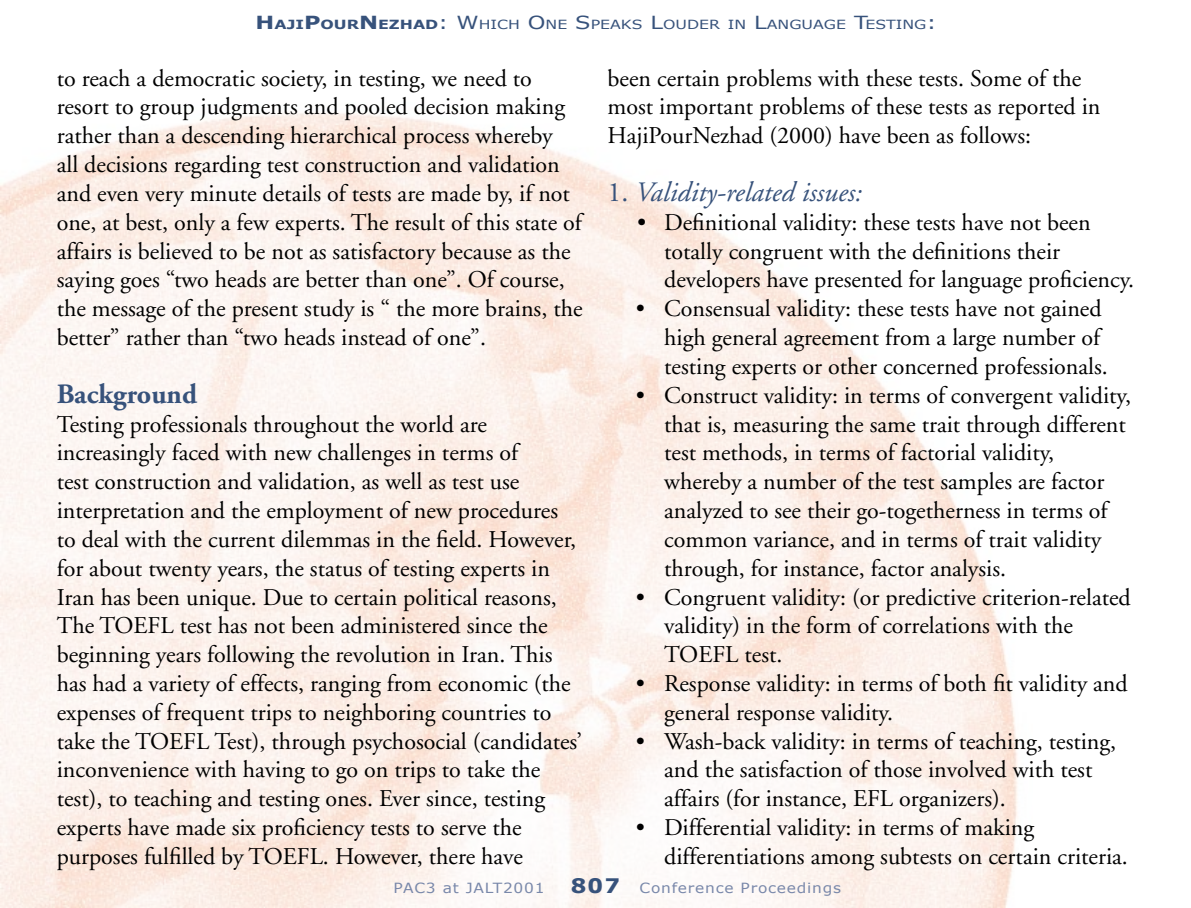
<style>
.page{position:relative;width:1191px;height:908px;background:#fff}
.page>*{position:absolute;margin:0;border:0;box-sizing:border-box;transform-origin:0 0}
.Subtitle_Italic{font:italic 28px "Adobe Garamond";color:#37527b}
.Subtitle{font:700 28px "Adobe Garamond";color:#37527b}
.List_Indent{font:24px/28.8px "Adobe Garamond";color:#000}
.Main_Text{font:24px/28.8px "Adobe Garamond";color:#000}
.Main_Text_Indent{font:24px/28.8px "Adobe Garamond";color:#000}
.t1{font:14px "Verdana";letter-spacing:.05em;color:#7988aa;scale:1.1 1}
.t2{font:12.6px "Verdana";color:#37527b;scale:1.25 1}
.s1{font-weight:700;font-size:18px}
.s2{font-weight:700}
.s3{font-size:18px}
.s4{font-style:normal}
.s5{font-style:italic}
.s6{font-weight:700;font-size:20px;color:#37527b}
</style>
<div class="page">
<p class="t2" style="left:256px;top:17px;width:546px"><span class="s1">H</span><span class="s2">AJI</span><span class="s1">P</span><span class="s2">OUR</span><span class="s1">N</span><span class="s2">EZHAD</span><span class="s3">: W</span>HICH <span class="s3">O</span>NE <span class="s3">S</span>PEAKS <span class="s3">L</span>OUDER IN <span class="s3">L</span>ANGUAGE <span class="s3">T</span>ESTING<span class="s3">:</span></p>
<p class="Main_Text_Indent" style="left:57px;top:64px;width:527px">to reach a democratic society, in testing, we need to resort to group judgments and pooled decision making rather than a descending hierarchical process whereby<br>all decisions regarding test construction and validation and even very minute details of tests are made by, if not one, at best, only a few experts. The result of this state of affairs is believed to be not as satisfactory because as the saying goes “two heads are better than one”. Of course, the message of the present study is “ the more brains, the better” rather than “two heads instead of one”.</p>
<p class="Subtitle" style="left:57px;top:378px;width:142px">Background</p>
<p class="Main_Text" style="left:57px;top:410px;width:527px">Testing professionals throughout the world are increasingly faced with new challenges in terms of<br>test construction and validation, as well as test use interpretation and the employment of new procedures to deal with the current dilemmas in the field. However, for about twenty years, the status of testing experts in Iran has been unique. Due to certain political reasons, The TOEFL test has not been administered since the beginning years following the revolution in Iran. This has had a variety of effects, ranging from economic (the expenses of frequent trips to neighboring countries to take the TOEFL Test), through psychosocial (candidates’ inconvenience with having to go on trips to take the test), to teaching and testing ones. Ever since, testing experts have made six proficiency tests to serve the purposes fulfilled by TOEFL. However, there have</p>
<p class="Main_Text" style="left:607px;top:64px;width:494px">been certain problems with these tests. Some of the most important problems of these tests as reported in<br>HajiPourNezhad (2000) have been as follows:</p>
<p class="Subtitle_Italic" style="left:607px;top:177px;width:256px"><span class="s4">1.</span> Validity-related issues:</p>
<p class="List_Indent" style="left:664px;top:208px;width:471px;text-indent:-28px"><span class="s5">•</span> Definitional validity: these tests have not been totally congruent with the definitions their developers have presented for language proficiency.</p>
<p class="List_Indent" style="left:664px;top:295px;width:445px;text-indent:-28px">• Consensual validity: these tests have not gained high general agreement from a large number of testing experts or other concerned professionals.</p>
<p class="List_Indent" style="left:664px;top:381px;width:468px;text-indent:-28px">• Construct validity: in terms of convergent validity, that is, measuring the same trait through different test methods, in terms of factorial validity, whereby a number of the test samples are factor analyzed to see their go-togetherness in terms of common variance, and in terms of trait validity through, for instance, factor analysis.</p>
<p class="List_Indent" style="left:664px;top:583px;width:468px;text-indent:-28px">• Congruent validity: (or predictive criterion-related validity) in the form of correlations with the<br>TOEFL test.</p>
<p class="List_Indent" style="left:664px;top:669px;width:465px;text-indent:-28px">• Response validity: in terms of both fit validity and general response validity.</p>
<p class="List_Indent" style="left:664px;top:727px;width:453px;text-indent:-28px">• Wash-back validity: in terms of teaching, testing, and the satisfaction of those involved with test affairs (for instance, EFL organizers).</p>
<p class="List_Indent" style="left:664px;top:813px;width:465px;text-indent:-28px">• Differential validity: in terms of making differentiations among subtests on certain criteria.</p>
<p class="t1" style="left:393px;top:878px;width:139px">PAC3 at JALT2001</p>
<p class="t1" style="left:571px;top:878px;width:247px"><span class="s6">807</span> Conference Proceedings</p>
</div>
